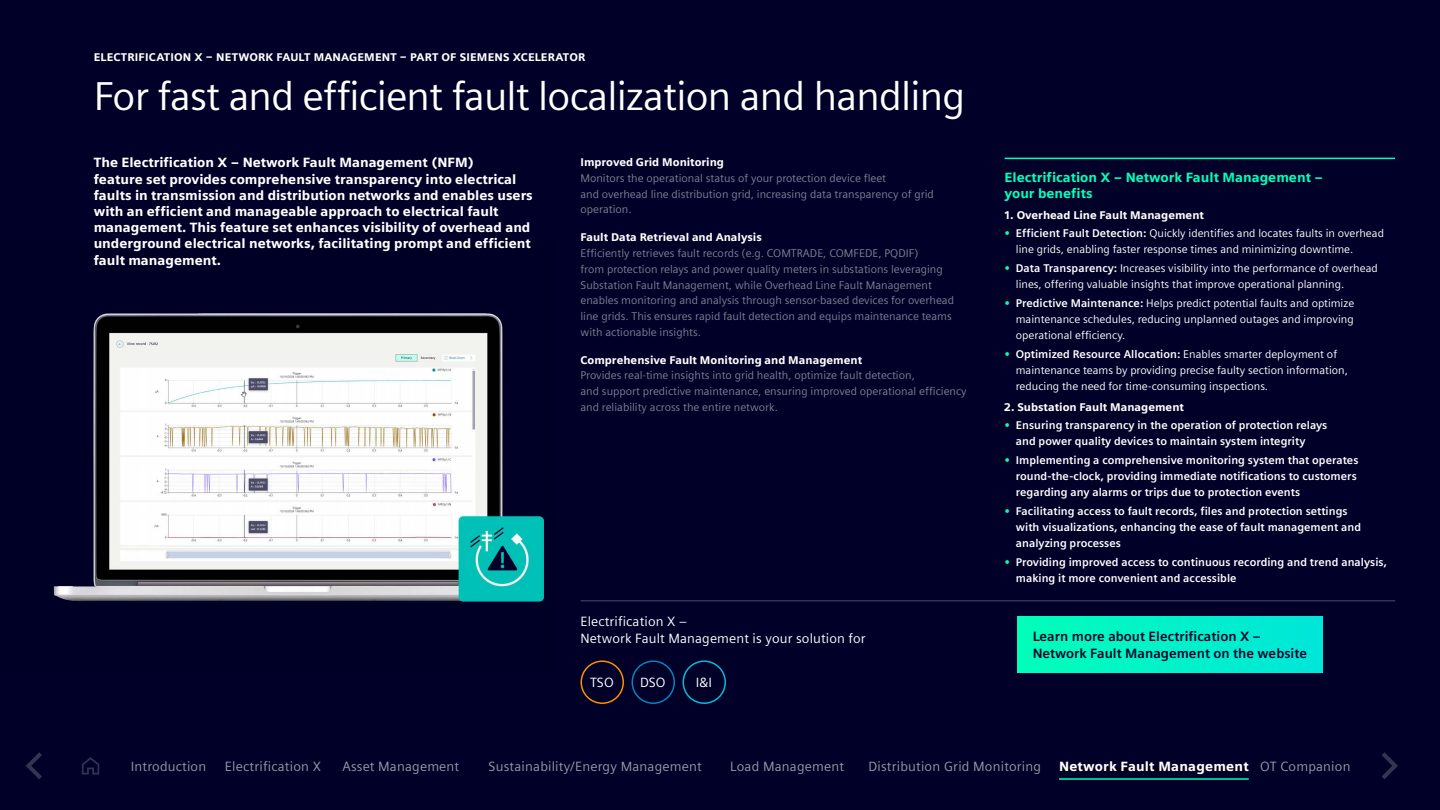
<style>
.page{position:relative;width:1440px;height:810px;background:#000028}
.page>*{position:absolute;margin:0;border:0;box-sizing:border-box;transform-origin:0 0}
.t1{font:40.5px "Siemens Sans Pro Global CS";letter-spacing:-.02em;color:#fff}
.t2{font:700 13.5px/16.2px "Siemens Sans Pro Global CS";color:#fff}
.t3{font:13.5px "Siemens Sans Pro Global CS";letter-spacing:.015em;color:#9999a9}
.t4{font:13.5px/16.2px "Siemens Sans Pro Global CS";letter-spacing:.01em;color:#fff}
.t5{font:600 13.5px/16.2px "Siemens Sans Pro Global CS";color:#000028}
.t6{font:700 13.5px/16.2px "Siemens Sans Pro Global CS";color:#00ffb9}
.t7{font:11.25px/16px "Siemens Sans Pro Global CS";color:#808093}
.t8{font:11.25px/16px "Siemens Sans Pro Global CS";color:#fff}
.t9{font:600 11.25px/16px "Siemens Sans Pro Global CS";color:#fff}
.t10{font:700 11.25px "Siemens Sans Pro Global CS";color:#fff}
.s1{font-weight:600;color:#00ffb9}
.s2{font-weight:600}
.s3{color:#00ffb9}
.s4{font-weight:400;color:#9999a9}
</style>
<div class="page">
<svg style="left:26px;top:752px;width:16px;height:27px"></svg>
<svg style="left:1382px;top:752px;width:16px;height:27px"></svg>
<svg style="left:82px;top:757px;width:17px;height:18px"></svg>
<hr style="left:1059px;top:769px;width:190px;height:2px;background:#000">
<hr style="left:1059px;top:778px;width:190px;height:2px;background:#00ffb9">
<hr style="left:1005px;top:158px;width:390px;height:1px;background:#00ffb9">
<div style="left:580px;top:660px;width:44px;height:44px;border:2px solid #ff9000;border-radius:50%"></div>
<div style="left:632px;top:660px;width:43px;height:44px;border:2px solid #0087be;border-radius:50%"></div>
<div style="left:682px;top:660px;width:44px;height:44px;border:2px solid #00bedc;border-radius:50%"></div>
<div style="left:1018px;top:616px;width:304px;height:57px;background:linear-gradient(to right,#00ffb9,#00e5da)"></div>
<hr style="left:580px;top:600px;width:815px;height:2px;background:#333353">
<img style="left:53px;top:313px;width:491px;height:289px">
<p class="t10" style="left:94px;top:51px;width:493px">ELECTRIFICATION X – NETWORK FAULT MANAGEMENT – PART OF SIEMENS XCELERATOR</p>
<h1 class="t1" style="left:94px;top:73px;width:873px">For fast and efficient fault localization and handling</h1>
<p class="t2" style="left:94px;top:155px;width:441px">The Electrification X – Network Fault Management (NFM)<br>feature set provides comprehensive transparency into electrical faults in transmission and distribution networks and enables users with an efficient and manageable approach to electrical fault management. This feature set enhances visibility of overhead and underground electrical networks, facilitating prompt and efficient fault management.</p>
<p class="t10" style="left:580px;top:155px;width:145px">Improved Grid Monitoring</p>
<p class="t7" style="left:580px;top:170px;width:355px">Monitors the operational status of your protection device fleet<br>and overhead line distribution grid, increasing data transparency of grid operation.</p>
<p class="t10" style="left:580px;top:230px;width:183px">Fault Data Retrieval and Analysis</p>
<p class="t7" style="left:580px;top:245px;width:375px">Efficiently retrieves fault records (e.g. COMTRADE, COMFEDE, PQDIF)<br>from protection relays and power quality meters in substations leveraging Substation Fault Management, while Overhead Line Fault Management enables monitoring and analysis through sensor-based devices for overhead line grids. This ensures rapid fault detection and equips maintenance teams with actionable insights.</p>
<p class="t10" style="left:580px;top:353px;width:283px">Comprehensive Fault Monitoring and Management</p>
<p class="t7" style="left:580px;top:368px;width:388px">Provides real-time insights into grid health, optimize fault detection,<br>and support predictive maintenance, ensuring improved operational efficiency and reliability across the entire network.</p>
<p class="t4" style="left:580px;top:614px;width:287px">Electrification X –<br>Network Fault Management is your solution for</p>
<p class="t4" style="left:590px;top:674px;width:25px">TSO</p>
<p class="t4" style="left:640px;top:674px;width:27px">DSO</p>
<p class="t4" style="left:696px;top:674px;width:18px">I&amp;I</p>
<p class="t6" style="left:1005px;top:169px;width:320px">Electrification X – Network Fault Management – your benefits</p>
<p class="t10" style="left:1005px;top:209px;width:201px">1. Overhead Line Fault Management</p>
<p class="t8" style="left:1016px;top:225px;width:370px;text-indent:-11px"><span class="s1">•</span> <span class="s2">Efficient Fault Detection:</span> Quickly identifies and locates faults in overhead line grids, enabling faster response times and minimizing downtime.</p>
<p class="t8" style="left:1016px;top:260px;width:363px;text-indent:-11px"><span class="s1">•</span> <span class="s2">Data Transparency:</span> Increases visibility into the performance of overhead lines, offering valuable insights that improve operational planning.</p>
<p class="t8" style="left:1016px;top:295px;width:340px;text-align:justify;text-indent:-11px"><span class="s1">•</span> <span class="s2">Predictive Maintenance:</span> Helps predict potential faults and optimize maintenance schedules, reducing unplanned outages and improving operational efficiency.</p>
<p class="t8" style="left:1016px;top:346px;width:334px;text-indent:-11px"><span class="s1">•</span> <span class="s2">Optimized Resource Allocation:</span> Enables smarter deployment of maintenance teams by providing precise faulty section information, reducing the need for time-consuming inspections.</p>
<p class="t10" style="left:1005px;top:400px;width:181px">2. Substation Fault Management</p>
<p class="t9" style="left:1016px;top:417px;width:313px;text-indent:-11px"><span class="s3">•</span> Ensuring transparency in the operation of protection relays and power quality devices to maintain system integrity</p>
<p class="t9" style="left:1016px;top:452px;width:344px;text-indent:-11px"><span class="s3">•</span> Implementing a comprehensive monitoring system that operates round-the-clock, providing immediate notifications to customers regarding any alarms or trips due to protection events</p>
<p class="t9" style="left:1016px;top:503px;width:347px;text-indent:-11px"><span class="s3">•</span> Facilitating access to fault records, files and protection settings with visualizations, enhancing the ease of fault management and analyzing processes</p>
<p class="t9" style="left:1016px;top:554px;width:373px;text-indent:-11px"><span class="s3">•</span> Providing improved access to continuous recording and trend analysis, making it more convenient and accessible</p>
<p class="t5" style="left:1033px;top:629px;width:276px">Learn more about Electrification X –<br>Network Fault Management on the website</p>
<p class="t3" style="left:131px;top:758px;width:77px">Introduction</p>
<p class="t3" style="left:225px;top:758px;width:98px">Electrification X</p>
<p class="t3" style="left:343px;top:758px;width:118px">Asset Management</p>
<p class="t3" style="left:489px;top:758px;width:215px">Sustainability/Energy Management</p>
<p class="t3" style="left:730px;top:758px;width:115px">Load Management</p>
<p class="t3" style="left:868px;top:758px;width:174px">Distribution Grid Monitoring</p>
<p class="t2" style="left:1059px;top:758px;width:293px">Network Fault Management <span class="s4">OT Companion</span></p>
</div>
